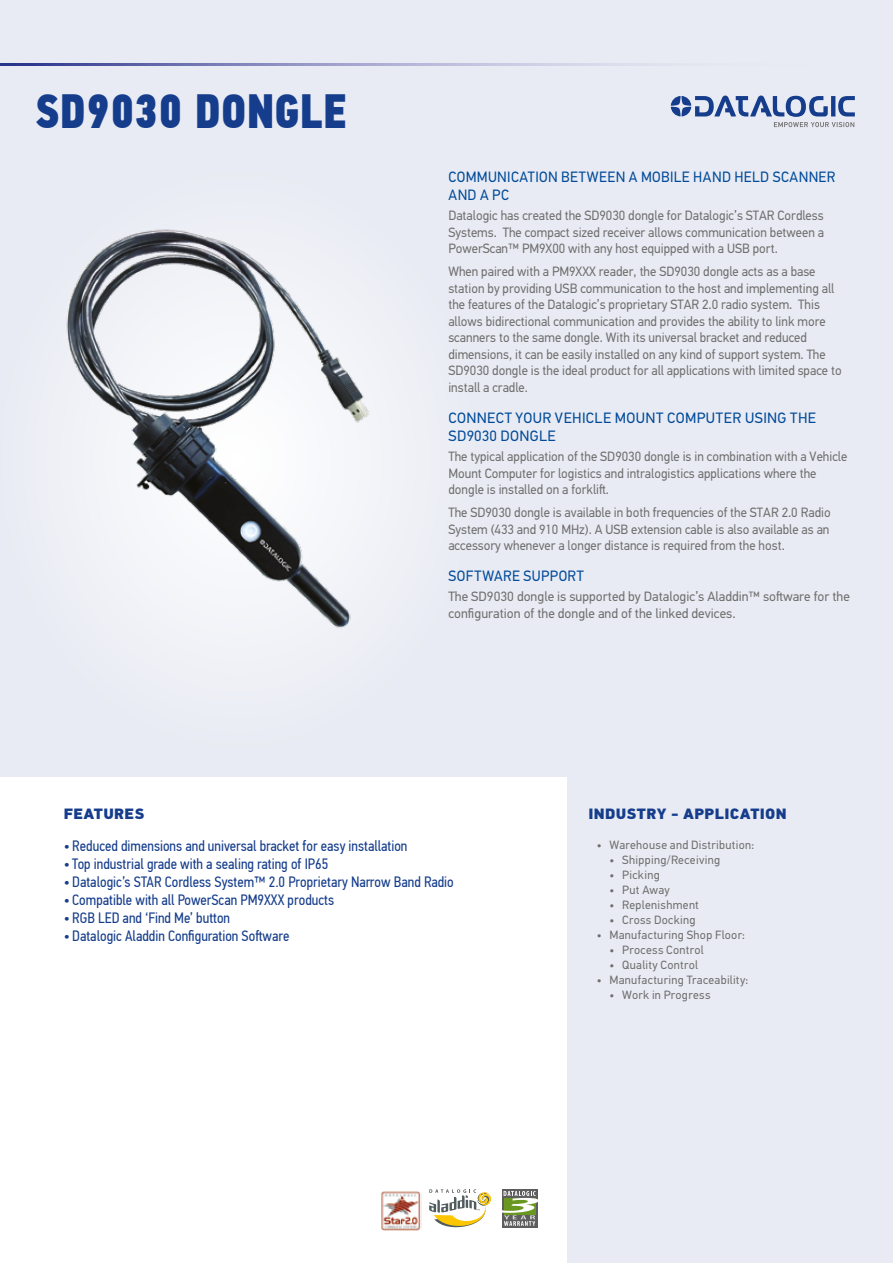
<style>
.page{position:relative;width:893px;height:1263px;background:#e8ebf3}
.page>*{position:absolute;margin:0;border:0;box-sizing:border-box;transform-origin:0 0}
.t1{font:48px "PF Din Text Cond Pro X Black";letter-spacing:.01em;color:#153d8c;scale:.91 1}
.t2{font:15px "PF Din Text Cond Pro";color:#153d8c}
.t3{font:15px/18px "PF Din Text Pro";letter-spacing:.025em;color:#004a99;scale:.96 1}
.t4{font:15px/18px "PF Din Text Pro";letter-spacing:.025em;color:#004a99}
.t5{font:900 15px "PF Din Text Pro";letter-spacing:.02em;color:#153d8c}
.t6{font:13.5px/16.5px "PF Din Text Pro";color:#706f6f;text-align:justify;scale:.96 1}
.t7{font:13.5px/16.2px "PF Din Text Pro";color:#706f6f}
.t8{font:12px "PF Din Text Pro";letter-spacing:.025em;color:#706f6f}
</style>
<div class="page">
<svg style="left:0;top:64px;width:645px;height:1px"></svg>
<img style="left:66px;top:229px;width:309px;height:399px">
<svg style="left:671px;top:96px;width:184px;height:31px"></svg>
<div style="left:0;top:777px;width:567px;height:486px;background:#fff"></div>
<svg style="left:429px;top:1189px;width:63px;height:39px"></svg>
<img style="left:381px;top:1191px;width:40px;height:40px">
<div style="left:502px;top:1189px;width:35px;height:39px;background:#5f5e5e"></div>
<svg style="left:502px;top:1191px;width:36px;height:35px"></svg>
<h1 class="t1" style="left:35px;top:81px;width:344px">SD9030 DONGLE</h1>
<p class="t3" style="left:448px;top:168px;width:405px">COMMUNICATION BETWEEN A MOBILE HAND HELD SCANNER<br>AND A PC</p>
<p class="t6" style="left:448px;top:208px;width:393px">Datalogic has created the SD9030 dongle for Datalogic’s STAR Cordless Systems. The compact sized receiver allows communication between a PowerScan™ PM9X00 with any host equipped with a USB port.</p>
<p class="t6" style="left:448px;top:263px;width:411px;text-align:left">When paired with a PM9XXX reader, the SD9030 dongle acts as a base station by providing USB communication to the host and implementing all the features of the Datalogic’s proprietary STAR 2.0 radio system. This allows bidirectional communication and provides the ability to link more scanners to the same dongle. With its universal bracket and reduced dimensions, it can be easily installed on any kind of support system. The SD9030 dongle is the ideal product for all applications with limited space to install a cradle.</p>
<p class="t4" style="left:449px;top:408px;width:369px">CONNECT YOUR VEHICLE MOUNT COMPUTER USING THE<br>SD9030 DONGLE</p>
<p class="t6" style="left:448px;top:448px;width:417px;text-align:left">The typical application of the SD9030 dongle is in combination with a Vehicle<br>Mount Computer for logistics and intralogistics applications where the dongle is installed on a forklift.</p>
<p class="t6" style="left:448px;top:504px;width:400px">The SD9030 dongle is available in both frequencies of the STAR 2.0 Radio System (433 and 910 MHz). A USB extension cable is also available as an accessory whenever a longer distance is required from the host.</p>
<p class="t3" style="left:448px;top:567px;width:143px">SOFTWARE SUPPORT</p>
<p class="t7" style="left:448px;top:589px;width:403px">The SD9030 dongle is supported by Datalogic’s Aladdin™ software for the configuration of the dongle and of the linked devices.</p>
<p class="t5" style="left:64px;top:804px;width:82px">FEATURES</p>
<p class="t2" style="left:64px;top:836px;width:345px">• Reduced dimensions and universal bracket for easy installation</p>
<p class="t2" style="left:64px;top:854px;width:266px">• Top industrial grade with a sealing rating of IP65</p>
<p class="t2" style="left:64px;top:872px;width:391px">• Datalogic’s STAR Cordless System™ 2.0 Proprietary Narrow Band Radio</p>
<p class="t2" style="left:64px;top:890px;width:272px">• Compatible with all PowerScan PM9XXX products</p>
<p class="t2" style="left:64px;top:908px;width:168px">• RGB LED and ‘Find Me’ button</p>
<p class="t2" style="left:64px;top:926px;width:227px">• Datalogic Aladdin Configuration Software</p>
<p class="t5" style="left:588px;top:804px;width:200px">INDUSTRY - APPLICATION</p>
<p class="t8" style="left:597px;top:838px;width:159px">• Warehouse and Distribution:</p>
<p class="t8" style="left:609px;top:853px;width:112px">• Shipping/Receiving</p>
<p class="t8" style="left:609px;top:868px;width:52px">• Picking</p>
<p class="t8" style="left:609px;top:883px;width:62px">• Put Away</p>
<p class="t8" style="left:609px;top:898px;width:91px">• Replenishment</p>
<p class="t8" style="left:609px;top:913px;width:88px">• Cross Docking</p>
<p class="t8" style="left:597px;top:928px;width:150px">• Manufacturing Shop Floor:</p>
<p class="t8" style="left:609px;top:943px;width:96px">• Process Control</p>
<p class="t8" style="left:609px;top:958px;width:90px">• Quality Control</p>
<p class="t8" style="left:597px;top:973px;width:153px">• Manufacturing Traceability:</p>
<p class="t8" style="left:609px;top:988px;width:102px">• Work in Progress</p>
</div>
